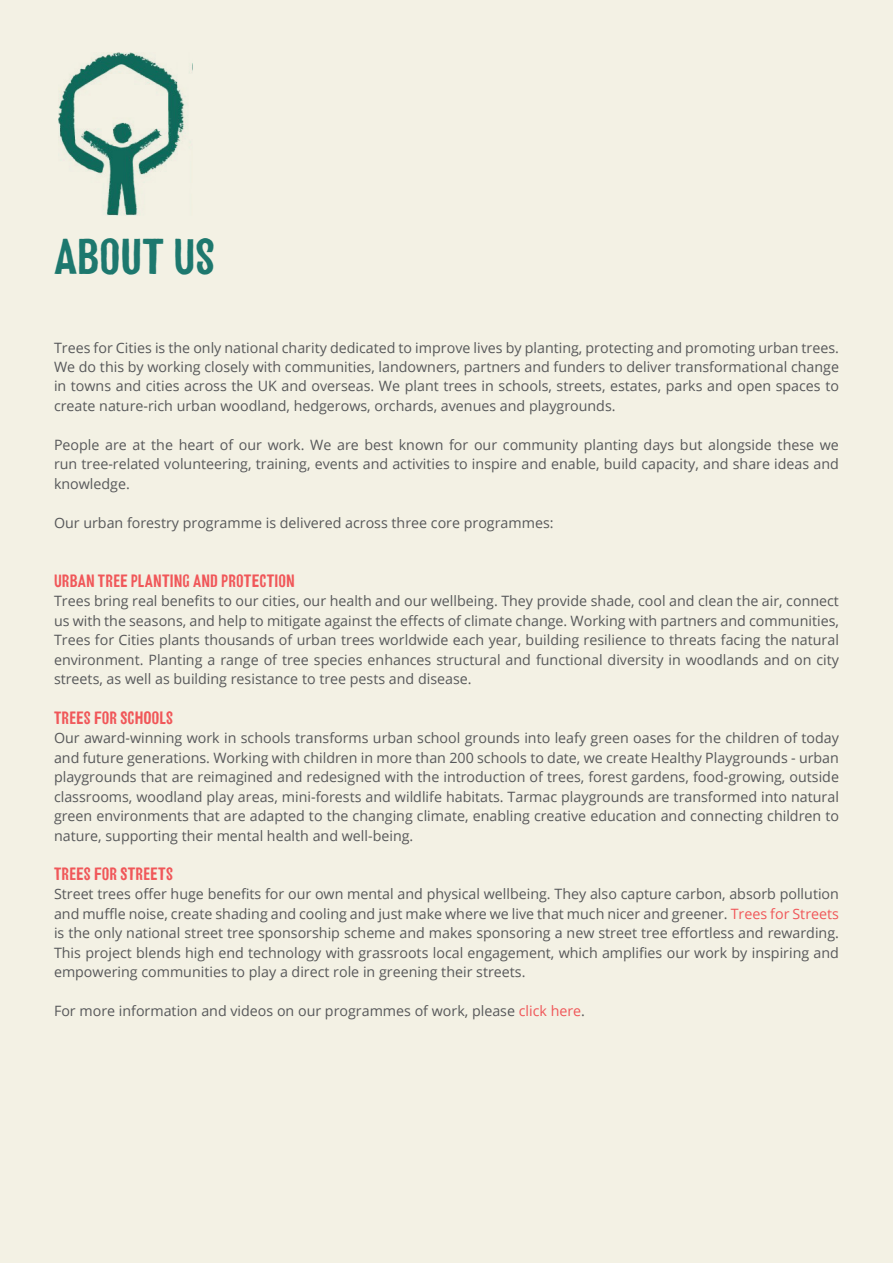
<style>
.page{position:relative;width:893px;height:1263px;background:#f3f1e4}
.page>*{position:absolute;margin:0;border:0;box-sizing:border-box;transform-origin:0 0}
.t1{font:46.5px "Trunk";color:#1d786e}
.t2{font:16.5px "Trunk";letter-spacing:.01em;color:#f05759}
.t3{font:14.25px/19.5px "Open Sans";color:#57585a;text-align:justify}
.s1{color:#f05759}
</style>
<div class="page">
<img style="left:58px;top:53px;width:132px;height:163px">
<p class="t1" style="left:54px;top:236px;width:162px">ABOUT US</p>
<p class="t3" style="left:54px;top:337px;width:786px">Trees for Cities is the only national charity dedicated to improve lives by planting, protecting and promoting urban trees.<br>We do this by working closely with communities, landowners, partners and funders to deliver transformational change in towns and cities across the UK and overseas. We plant trees in schools, streets, estates, parks and open spaces to create nature-rich urban woodland, hedgerows, orchards, avenues and playgrounds.</p>
<p class="t3" style="left:54px;top:435px;width:786px">People are at the heart of our work. We are best known for our community planting days but alongside these we run tree-related volunteering, training, events and activities to inspire and enable, build capacity, and share ideas and knowledge.</p>
<p class="t3" style="left:54px;top:513px;width:501px">Our urban forestry programme is delivered across three core programmes:</p>
<p class="t2" style="left:54px;top:573px;width:242px">URBAN TREE PLANTING AND PROTECTION</p>
<p class="t3" style="left:54px;top:591px;width:786px">Trees bring real benefits to our cities, our health and our wellbeing. They provide shade, cool and clean the air, connect us with the seasons, and help to mitigate against the effects of climate change. Working with partners and communities, Trees for Cities plants thousands of urban trees worldwide each year, building resilience to threats facing the natural environment. Planting a range of tree species enhances structural and functional diversity in woodlands and on city streets, as well as building resistance to tree pests and disease.</p>
<p class="t2" style="left:54px;top:710px;width:121px">TREES FOR SCHOOLS</p>
<p class="t3" style="left:54px;top:728px;width:786px">Our award-winning work in schools transforms urban school grounds into leafy green oases for the children of today and future generations. Working with children in more than 200 schools to date, we create Healthy Playgrounds - urban playgrounds that are reimagined and redesigned with the introduction of trees, forest gardens, food-growing, outside classrooms, woodland play areas, mini-forests and wildlife habitats. Tarmac playgrounds are transformed into natural green environments that are adapted to the changing climate, enabling creative education and connecting children to nature, supporting their mental health and well-being.</p>
<p class="t2" style="left:54px;top:866px;width:121px">TREES FOR STREETS</p>
<p class="t3" style="left:54px;top:884px;width:786px">Street trees offer huge benefits for our own mental and physical wellbeing. They also capture carbon, absorb pollution and muffle noise, create shading and cooling and just make where we live that much nicer and greener. <span class="s1">Trees for Streets </span>is the only national street tree sponsorship scheme and makes sponsoring a new street tree effortless and rewarding.<br>This project blends high end technology with grassroots local engagement, which amplifies our work by inspiring and empowering communities to play a direct role in greening their streets.</p>
<p class="t3" style="left:54px;top:1001px;width:533px">For more information and videos on our programmes of work, please <span class="s1">click here</span>.</p>
</div>
